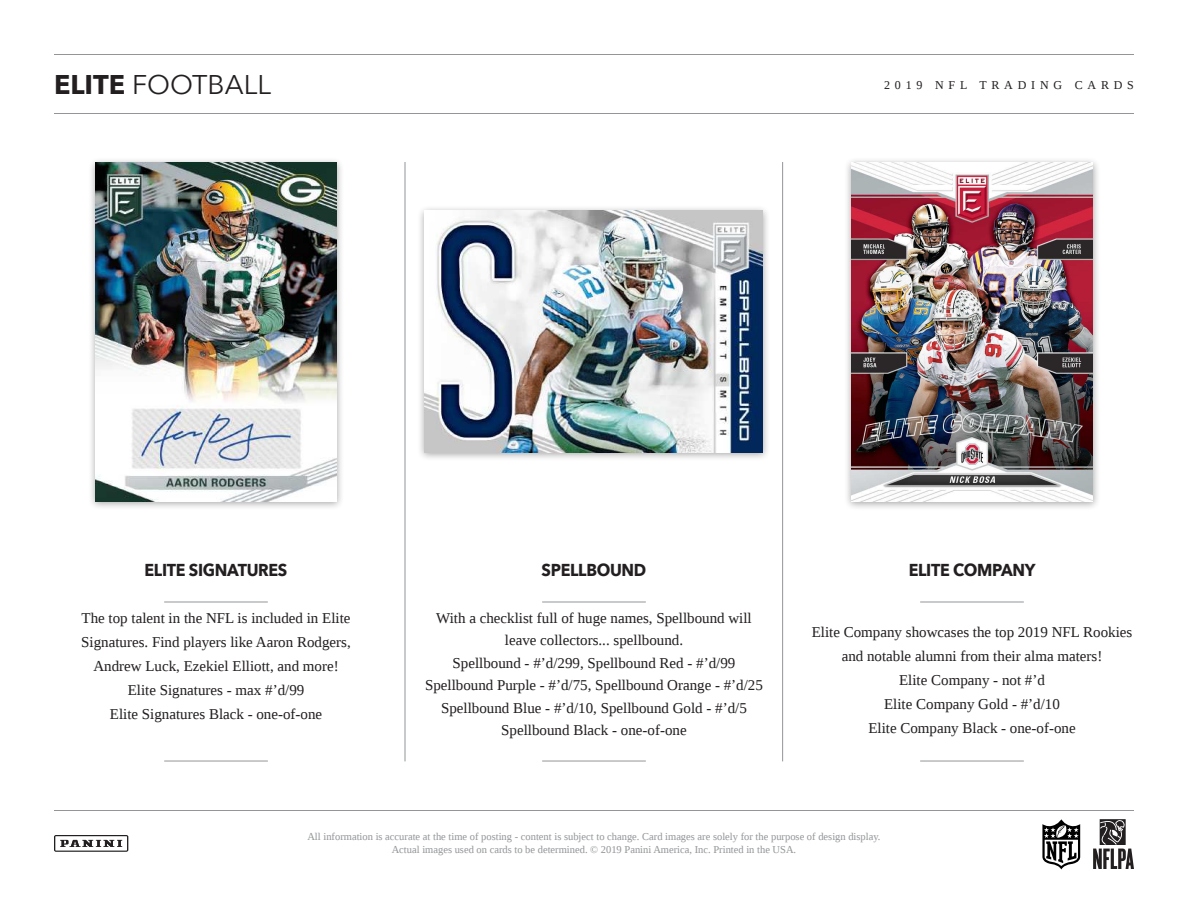
<style>
.page{position:relative;width:1188px;height:918px;background:#fff}
.page>*{position:absolute;margin:0;border:0;box-sizing:border-box;transform-origin:0 0}
.t1{font:27px "Avenir Next";color:#231f20}
.t2{font:700 17.25px "Avenir Next";letter-spacing:-.02em;color:#231f20;scale:.93 1}
.t3{font:15px/24px "Liberation Serif";color:#231f20;text-align:center}
.t4{font:12px "Liberation Serif";letter-spacing:.4em;color:#231f20}
.t5{font:10.5px/12.6px "Liberation Serif";color:#939598;text-align:center}
.s1{font-weight:700}
</style>
<div class="page">
<hr style="left:405px;top:162px;width:1px;height:599px;background:#939598">
<hr style="left:782px;top:162px;width:1px;height:599px;background:#939598">
<hr style="left:164px;top:602px;width:104px;height:1px;background:#939598">
<hr style="left:542px;top:602px;width:104px;height:1px;background:#939598">
<hr style="left:542px;top:761px;width:104px;height:1px;background:#939598">
<hr style="left:920px;top:602px;width:104px;height:1px;background:#939598">
<hr style="left:920px;top:761px;width:104px;height:1px;background:#939598">
<hr style="left:164px;top:761px;width:104px;height:1px;background:#939598">
<hr style="left:54px;top:113px;width:1080px;height:1px;background:#939598">
<hr style="left:54px;top:54px;width:1080px;height:1px;background:#939598">
<hr style="left:54px;top:810px;width:1080px;height:1px;background:#939598">
<svg style="left:54px;top:835px;width:74px;height:17px"></svg>
<svg style="left:1093px;top:819px;width:41px;height:50px"></svg>
<svg style="left:1042px;top:819px;width:39px;height:51px"></svg>
<div style="left:417px;top:205px;width:353px;height:257px;background:#231f20;opacity:.4"></div>
<img style="left:424px;top:210px;width:339px;height:242px">
<div style="left:88px;top:158px;width:256px;height:353px;background:#231f20;opacity:.4"></div>
<img style="left:95px;top:163px;width:242px;height:338px">
<div style="left:843px;top:157px;width:257px;height:354px;background:#231f20;opacity:.4"></div>
<img style="left:851px;top:163px;width:242px;height:338px">
<h1 class="t1" style="left:54px;top:69px;width:219px"><span class="s1">ELITE</span> FOOTBALL</h1>
<p class="t4" style="left:884px;top:77px;width:251px">2019 NFL TRADING CARDS</p>
<p class="t2" style="left:145px;top:560px;width:155px">ELITE SIGNATURES</p>
<p class="t2" style="left:909px;top:560px;width:138px">ELITE COMPANY</p>
<p class="t3" style="left:81px;top:606px;width:271px;text-align:left">The top talent in the NFL is included in Elite<br>Signatures. Find players like Aaron Rodgers,</p>
<p class="t3" style="left:93px;top:654px;width:247px">Andrew Luck, Ezekiel Elliott, and more!</p>
<p class="t3" style="left:128px;top:678px;width:178px">Elite Signatures - max #’d/99</p>
<p class="t3" style="left:110px;top:702px;width:214px">Elite Signatures Black - one-of-one</p>
<p class="t2" style="left:542px;top:560px;width:114px">SPELLBOUND</p>
<p class="t3" style="left:436px;top:606px;width:317px;line-height:22.5px">With a checklist full of huge names, Spellbound will leave collectors... spellbound.</p>
<p class="t3" style="left:453px;top:651px;width:284px">Spellbound - #’d/299, Spellbound Red - #’d/99</p>
<p class="t3" style="left:425px;top:673px;width:339px">Spellbound Purple - #’d/75, Spellbound Orange - #’d/25</p>
<p class="t3" style="left:441px;top:696px;width:307px">Spellbound Blue - #’d/10, Spellbound Gold - #’d/5</p>
<p class="t3" style="left:501px;top:718px;width:187px">Spellbound Black - one-of-one</p>
<p class="t3" style="left:812px;top:620px;width:322px">Elite Company showcases the top 2019 NFL Rookies and notable alumni from their alma maters!</p>
<p class="t3" style="left:899px;top:668px;width:147px">Elite Company - not #’d</p>
<p class="t3" style="left:884px;top:692px;width:177px">Elite Company Gold - #’d/10</p>
<p class="t3" style="left:868px;top:716px;width:209px">Elite Company Black - one-of-one</p>
<p class="t5" style="left:307px;top:831px;width:575px">All information is accurate at the time of posting - content is subject to change. Card images are solely for the purpose of design display.<br>Actual images used on cards to be determined. © 2019 Panini America, Inc. Printed in the USA.</p>
</div>
